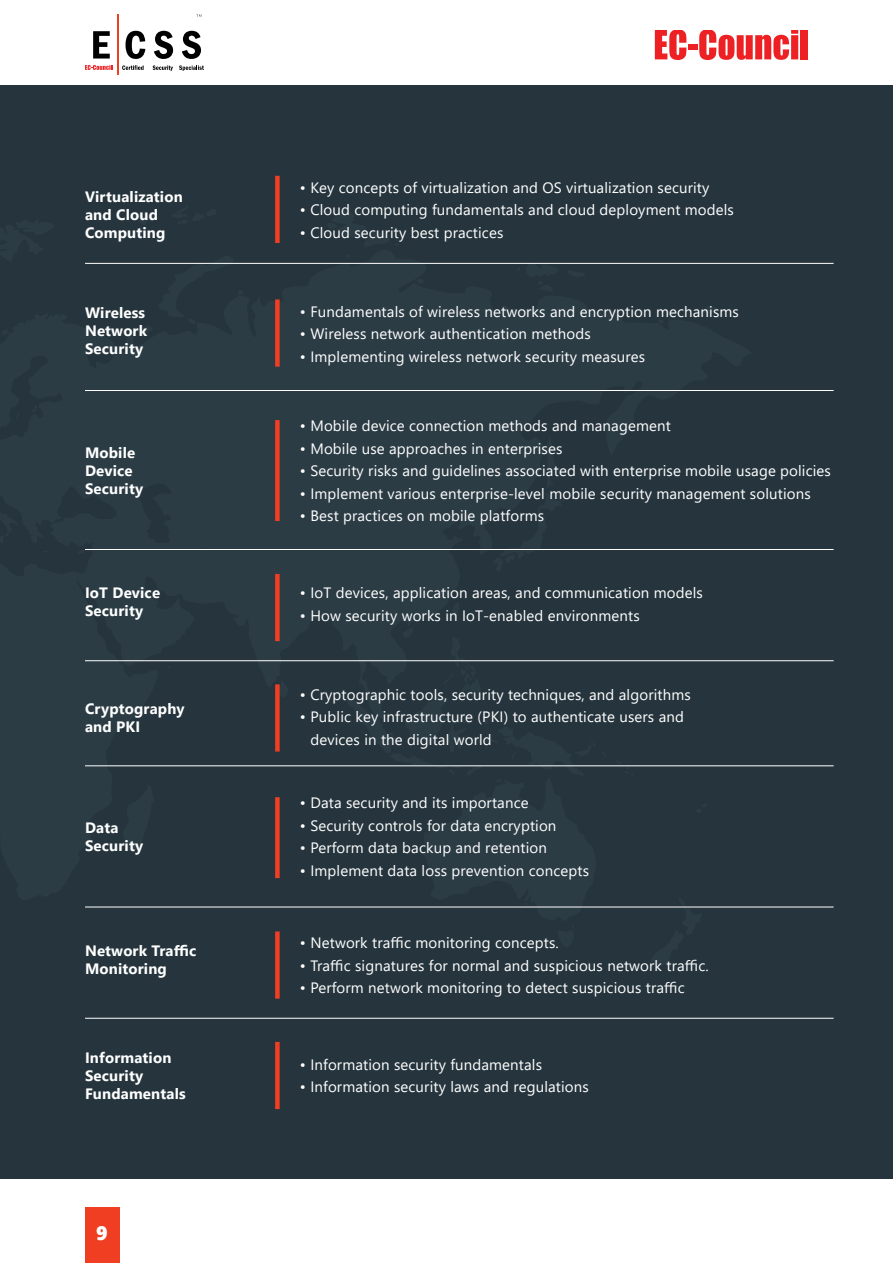
<style>
.page{position:relative;width:893px;height:1263px;background:#fff}
.page>*{position:absolute;margin:0;border:0;box-sizing:border-box;transform-origin:0 0}
.t1{font:19.5px "Segoe UI Black";color:#fff}
.second_title{font:15px/22.5px "Segoe UI";letter-spacing:.01em;color:#fff}
.second_title-2{font:700 15px/18px "Segoe UI";letter-spacing:.01em;color:#fff}
</style>
<div class="page">
<div style="left:0;top:85px;width:893px;height:1093px;background:#26353d"></div>
<svg style="left:651px;top:906px;width:51px;height:1px"></svg>
<svg style="left:159px;top:262px;width:85px;height:1px"></svg>
<div style="left:275px;top:176px;width:5px;height:67px;background:#ef3e22"></div>
<div style="left:275px;top:299px;width:5px;height:68px;background:#ef3e22"></div>
<div style="left:275px;top:420px;width:5px;height:101px;background:#ef3e22"></div>
<div style="left:275px;top:797px;width:5px;height:81px;background:#ef3e22"></div>
<div style="left:275px;top:574px;width:5px;height:67px;background:#ef3e22"></div>
<div style="left:275px;top:931px;width:5px;height:68px;background:#ef3e22"></div>
<div style="left:275px;top:684px;width:5px;height:67px;background:#ef3e22"></div>
<div style="left:275px;top:1042px;width:5px;height:67px;background:#ef3e22"></div>
<hr style="left:85px;top:263px;width:749px;height:1px;background:#fff">
<hr style="left:85px;top:390px;width:749px;height:1px;background:#fff">
<hr style="left:85px;top:549px;width:749px;height:1px;background:#fff">
<hr style="left:85px;top:907px;width:749px;height:1px;background:#fff">
<hr style="left:85px;top:660px;width:749px;height:1px;background:#fff">
<hr style="left:85px;top:1018px;width:749px;height:1px;background:#fff">
<hr style="left:85px;top:765px;width:749px;height:1px;background:#fff">
<div style="left:85px;top:1208px;width:34px;height:55px;background:#ef3e22"></div>
<svg style="left:655px;top:30px;width:31px;height:30px"></svg>
<div style="left:688px;top:45px;width:9px;height:5px;background:#ed2124"></div>
<svg style="left:699px;top:30px;width:99px;height:30px"></svg>
<div style="left:801px;top:30px;width:7px;height:29px;background:#ed2124"></div>
<svg style="left:93px;top:31px;width:17px;height:28px"></svg>
<svg style="left:126px;top:31px;width:19px;height:28px"></svg>
<svg style="left:154px;top:31px;width:19px;height:28px"></svg>
<svg style="left:182px;top:31px;width:19px;height:28px"></svg>
<svg style="left:85px;top:65px;width:27px;height:5px"></svg>
<svg style="left:122px;top:65px;width:22px;height:5px"></svg>
<svg style="left:153px;top:65px;width:20px;height:6px"></svg>
<svg style="left:179px;top:65px;width:25px;height:6px"></svg>
<svg style="left:196px;top:14px;width:6px;height:3px"></svg>
<hr style="left:117px;top:14px;width:2px;height:61px;background:#ef3e22">
<p class="second_title-2" style="left:85px;top:187px;width:99px">Virtualization and Cloud<br>Computing</p>
<p class="second_title-2" style="left:85px;top:303px;width:64px">Wireless<br>Network<br>Security</p>
<p class="second_title-2" style="left:85px;top:442px;width:60px">Mobile<br>Device<br>Security</p>
<p class="second_title-2" style="left:85px;top:583px;width:77px">IoT Device<br>Security</p>
<p class="second_title-2" style="left:85px;top:699px;width:101px">Cryptography and PKI</p>
<p class="second_title-2" style="left:85px;top:817px;width:60px">Data<br>Security</p>
<p class="second_title-2" style="left:85px;top:940px;width:113px">Network Traffic<br>Monitoring</p>
<p class="second_title-2" style="left:85px;top:1047px;width:102px">Information<br>Security<br>Fundamentals</p>
<p class="t1" style="left:96px;top:1219px;width:13px">9</p>
<p class="second_title" style="left:300px;top:175px;width:411px">• Key concepts of virtualization and OS virtualization security</p>
<p class="second_title" style="left:300px;top:197px;width:436px">• Cloud computing fundamentals and cloud deployment models</p>
<p class="second_title" style="left:300px;top:220px;width:205px">• Cloud security best practices</p>
<p class="second_title" style="left:300px;top:299px;width:440px">• Fundamentals of wireless networks and encryption mechanisms</p>
<p class="second_title" style="left:300px;top:321px;width:292px">• Wireless network authentication methods</p>
<p class="second_title" style="left:300px;top:344px;width:347px">• Implementing wireless network security measures</p>
<p class="second_title" style="left:300px;top:413px;width:372px">• Mobile device connection methods and management</p>
<p class="second_title" style="left:300px;top:436px;width:264px">• Mobile use approaches in enterprises</p>
<p class="second_title" style="left:300px;top:458px;width:532px">• Security risks and guidelines associated with enterprise mobile usage policies</p>
<p class="second_title" style="left:300px;top:481px;width:512px">• Implement various enterprise-level mobile security management solutions</p>
<p class="second_title" style="left:300px;top:503px;width:246px">• Best practices on mobile platforms</p>
<p class="second_title" style="left:300px;top:580px;width:405px">• IoT devices, application areas, and communication models</p>
<p class="second_title" style="left:300px;top:603px;width:341px">• How security works in IoT-enabled environments</p>
<p class="second_title" style="left:300px;top:682px;width:392px">• Cryptographic tools, security techniques, and algorithms</p>
<p class="second_title" style="left:310px;top:704px;width:375px;text-indent:-11px">• Public key infrastructure (PKI) to authenticate users and devices in the digital world</p>
<p class="second_title" style="left:300px;top:790px;width:230px">• Data security and its importance</p>
<p class="second_title" style="left:300px;top:813px;width:258px">• Security controls for data encryption</p>
<p class="second_title" style="left:300px;top:835px;width:249px">• Perform data backup and retention</p>
<p class="second_title" style="left:300px;top:858px;width:291px">• Implement data loss prevention concepts</p>
<p class="second_title" style="left:300px;top:930px;width:260px">• Network traffic monitoring concepts.</p>
<p class="second_title" style="left:300px;top:953px;width:410px">• Traffic signatures for normal and suspicious network traffic.</p>
<p class="second_title" style="left:300px;top:975px;width:386px">• Perform network monitoring to detect suspicious traffic</p>
<p class="second_title" style="left:300px;top:1052px;width:244px">• Information security fundamentals</p>
<p class="second_title" style="left:300px;top:1074px;width:290px">• Information security laws and regulations</p>
</div>
